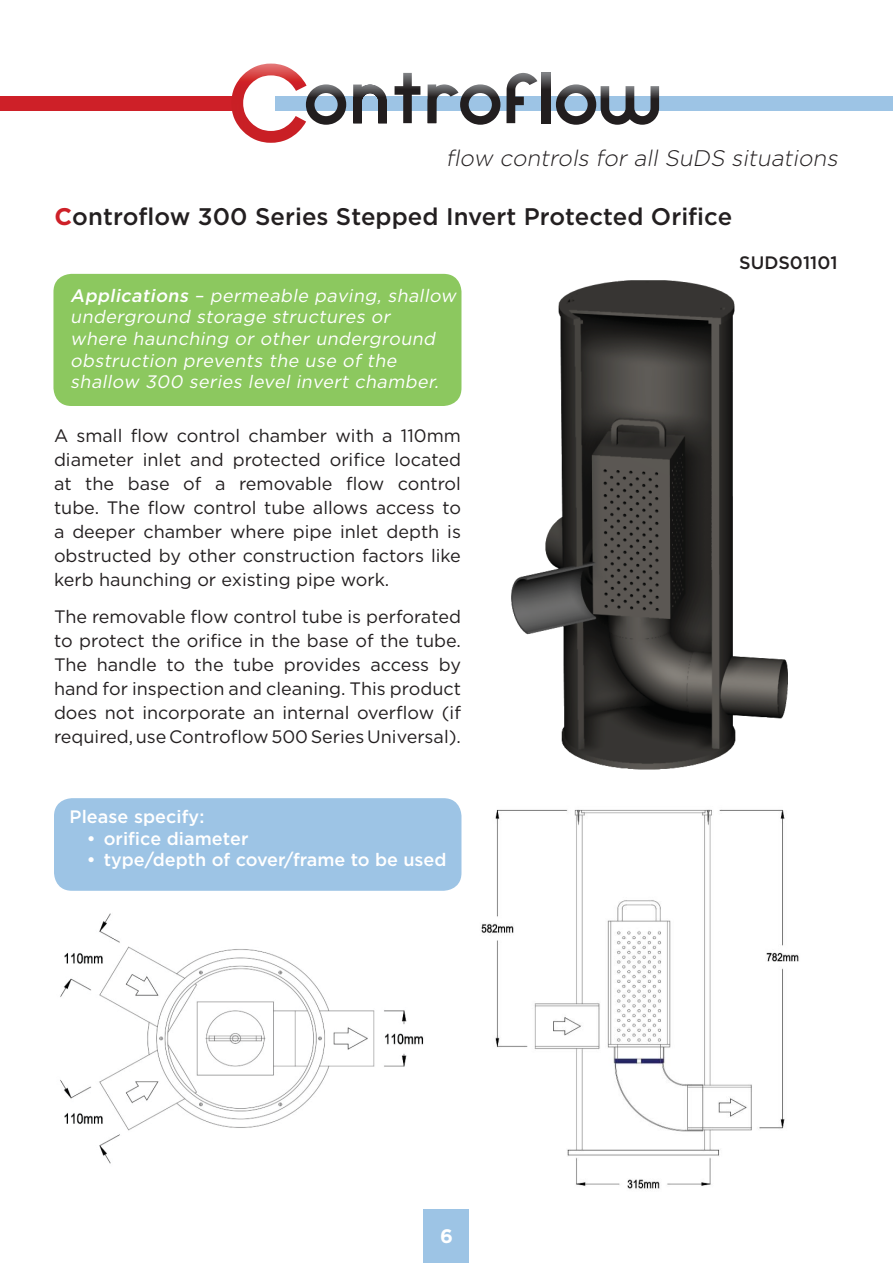
<style>
.page{position:relative;width:893px;height:1263px;background:#fff}
.page>*{position:absolute;margin:0;border:0;box-sizing:border-box;transform-origin:0 0}
.t1{font:500 24px "Gotham";letter-spacing:.005em;color:#231f20}
.t2{font:italic 300 22.5px "Gotham";color:#231f20}
.t3{font:700 19.5px "Gotham";color:#fff}
.t4{font:18px/24px "Gotham";color:#231f20;text-align:justify}
.t5{font:italic 18px/21.6px "Gotham";color:#fff}
.t6{font:500 18px "Gotham";color:#fff}
.t7{font:500 18px "Gotham";letter-spacing:.005em;color:#231f20}
.s1{font-weight:700;color:#ce2028}
.s2{font-weight:500}
</style>
<div class="page">
<div style="left:424px;top:1209px;width:45px;height:54px;background:#9dc4e5"></div>
<div style="left:276px;top:97px;width:617px;height:14px;background:#9dc4e5"></div>
<div style="left:0;top:97px;width:237px;height:14px;background:#ce2028"></div>
<img style="left:231px;top:64px;width:75px;height:79px">
<svg style="left:306px;top:84px;width:40px;height:41px"></svg>
<svg style="left:395px;top:73px;width:25px;height:50px"></svg>
<svg style="left:541px;top:73px;width:9px;height:50px"></svg>
<svg style="left:556px;top:84px;width:103px;height:41px"></svg>
<svg style="left:353px;top:85px;width:34px;height:38px"></svg>
<svg style="left:428px;top:84px;width:72px;height:41px"></svg>
<svg style="left:506px;top:73px;width:31px;height:50px"></svg>
<div style="left:54px;top:798px;width:407px;height:93px;background:#9dc4e5;border-radius:18px"></div>
<div style="left:53px;top:274px;width:408px;height:132px;background:#8cc85f;border-radius:18px"></div>
<img style="left:60px;top:913px;width:364px;height:251px">
<img style="left:481px;top:809px;width:318px;height:380px">
<img style="left:511px;top:280px;width:277px;height:490px">
<p class="t2" style="left:446px;top:145px;width:396px">flow controls for all SuDS situations</p>
<h1 class="t1" style="left:55px;top:203px;width:679px"><span class="s1">C</span>ontroflow 300 Series Stepped Invert Protected Orifice</h1>
<p class="t5" style="left:70px;top:286px;width:390px"><span class="s2">Applications</span> – permeable paving, shallow underground storage structures or<br>where haunching or other underground obstruction prevents the use of the shallow 300 series level invert chamber.</p>
<p class="t7" style="left:739px;top:252px;width:100px">SUDS01101</p>
<p class="t4" style="left:54px;top:425px;width:408px">A small flow control chamber with a 110mm diameter inlet and protected orifice located at the base of a removable flow control tube. The flow control tube allows access to a deeper chamber where pipe inlet depth is obstructed by other construction factors like kerb haunching or existing pipe work.</p>
<p class="t4" style="left:54px;top:606px;width:408px">The removable flow control tube is perforated to protect the orifice in the base of the tube.<br>The handle to the tube provides access by hand for inspection and cleaning. This product does not incorporate an internal overflow (if required, use Controflow 500 Series Universal).</p>
<p class="t6" style="left:70px;top:806px;width:136px">Please specify:</p>
<p class="t6" style="left:87px;top:828px;width:163px">• orifice diameter</p>
<p class="t6" style="left:87px;top:849px;width:361px">• type/depth of cover/frame to be used</p>
<p class="t3" style="left:440px;top:1228px;width:14px">6</p>
</div>
